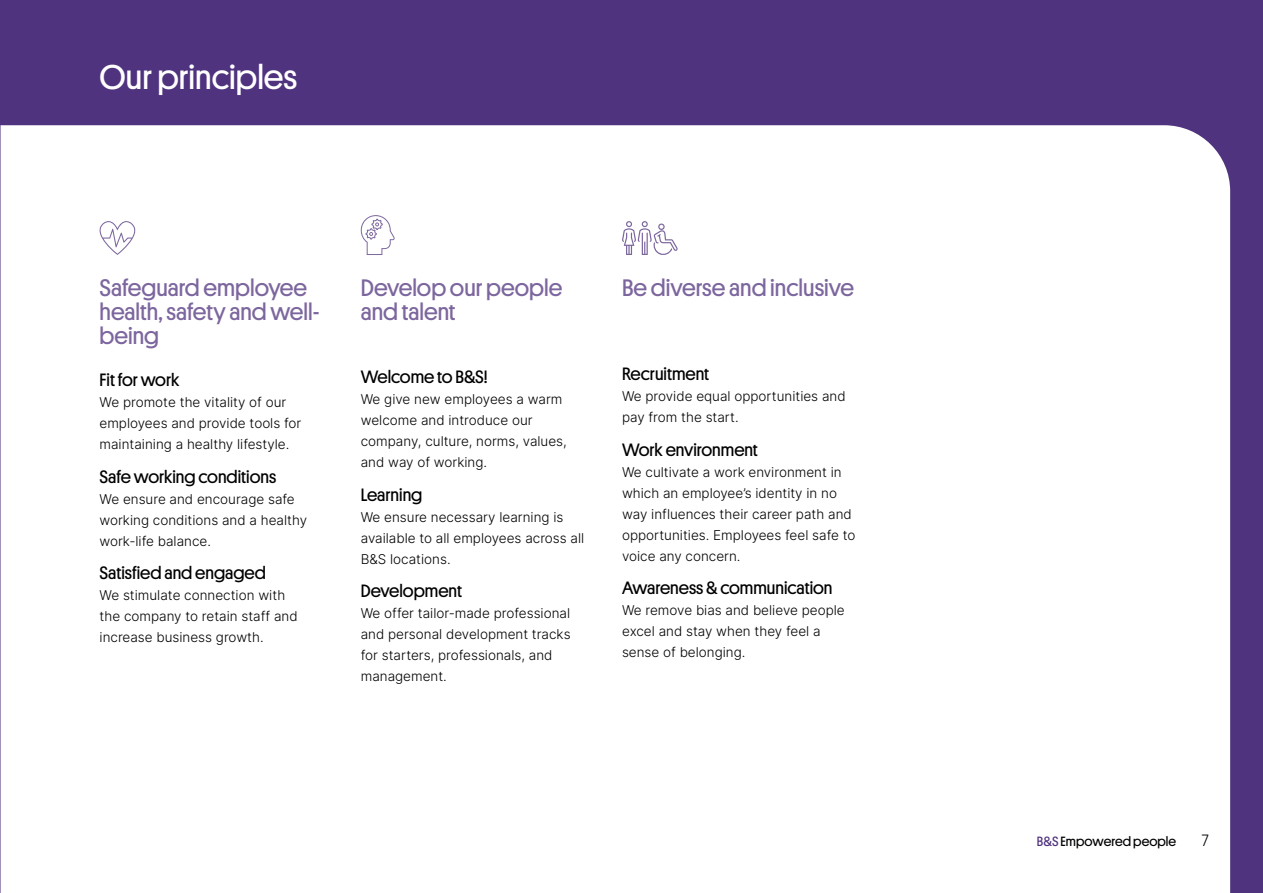
<style>
.page{position:relative;width:1263px;height:893px;background:#50337e}
.page>*{position:absolute;margin:0;border:0;box-sizing:border-box;transform-origin:0 0}
.t1{font:34.5px "Platform";color:#fff}
.t2{font:24px/24px "Platform";color:#7c669e}
.t3{font:18px "Platform";color:#000}
.t4{font:300 16.5px "Platform";color:#000}
.t5{font:13.5px/21px "Inter";color:#000}
.t6{font:13.5px "Platform";color:#000}
.s1{color:#50337e}
</style>
<div class="page">
<div style="left:1px;top:125px;width:1229px;height:768px;background:#fff"></div>
<svg style="left:361px;top:214px;width:34px;height:41px"></svg>
<svg style="left:98px;top:221px;width:38px;height:34px"></svg>
<svg style="left:622px;top:221px;width:56px;height:35px;background:#e3deea"></svg>
<h1 class="t1" style="left:100px;top:52px;width:199px">Our principles</h1>
<h2 class="t2" style="left:100px;top:274px;width:221px">Safeguard employee health, safety and well&shy;being</h2>
<h3 class="t3" style="left:100px;top:367px;width:81px">Fit for work</h3>
<p class="t5" style="left:100px;top:391px;width:203px">We promote the vitality of our employees and provide tools for maintaining a healthy lifestyle.</p>
<h3 class="t3" style="left:100px;top:463px;width:178px">Safe working conditions</h3>
<p class="t5" style="left:100px;top:488px;width:209px">We ensure and encourage safe working conditions and a healthy work-life balance.</p>
<h3 class="t3" style="left:100px;top:560px;width:168px">Satisfied and engaged</h3>
<p class="t5" style="left:100px;top:585px;width:200px">We stimulate connection with the company to retain staff and increase business growth.</p>
<h2 class="t2" style="left:361px;top:274px;width:203px">Develop our people and talent</h2>
<h3 class="t3" style="left:361px;top:364px;width:128px">Welcome to B&amp;S!</h3>
<p class="t5" style="left:361px;top:388px;width:208px">We give new employees a warm welcome and introduce our company, culture, norms, values, and way of working.</p>
<h3 class="t3" style="left:361px;top:481px;width:63px">Learning</h3>
<p class="t5" style="left:361px;top:506px;width:225px">We ensure necessary learning is available to all employees across all<br>B&amp;S locations.</p>
<h3 class="t3" style="left:361px;top:578px;width:103px">Development</h3>
<p class="t5" style="left:361px;top:603px;width:211px">We offer tailor-made professional and personal development tracks for starters, professionals, and management.</p>
<h2 class="t2" style="left:622px;top:274px;width:234px">Be diverse and inclusive</h2>
<h3 class="t3" style="left:622px;top:361px;width:89px">Recruitment</h3>
<p class="t5" style="left:622px;top:385px;width:225px">We provide equal opportunities and pay from the start.</p>
<h3 class="t3" style="left:622px;top:436px;width:137px">Work environment</h3>
<p class="t5" style="left:622px;top:461px;width:235px">We cultivate a work environment in which an employee’s identity in no way influences their career path and opportunities. Employees feel safe to voice any concern.</p>
<h3 class="t3" style="left:622px;top:575px;width:212px">Awareness &amp; communication</h3>
<p class="t5" style="left:622px;top:600px;width:224px">We remove bias and believe people excel and stay when they feel a sense of belonging.</p>
<p class="t6" style="left:1037px;top:832px;width:141px"><span class="s1">B&amp;S</span> Empowered people</p>
<p class="t4" style="left:1202px;top:828px;width:9px">7</p>
</div>
